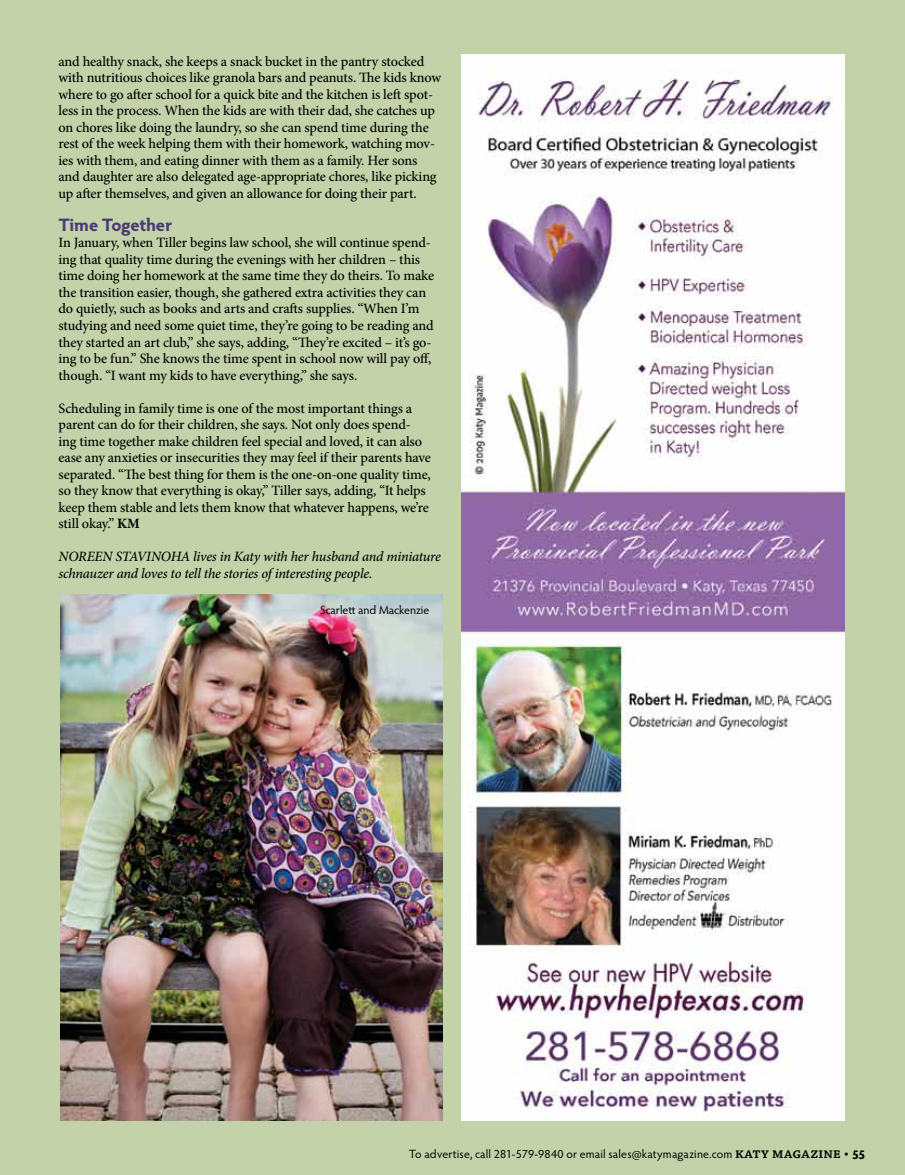
<style>
.page{position:relative;width:905px;height:1175px;background:#fff}
.page>*{position:absolute;margin:0;border:0;box-sizing:border-box;transform-origin:0 0}
.t1{font:700 18px "Hypatia Sans Pro";letter-spacing:-.015em;color:#4b3878}
.t2{font:500 14.25px/16.5px "Minion Pro";letter-spacing:-.01em;color:#000}
.t3{font:italic 500 14.25px/16.5px "Minion Pro";letter-spacing:-.02em;color:#000}
.t4{font:12px "Hypatia Sans Pro";letter-spacing:.01em;color:#000}
.s1{font-weight:700}
.s2{font-family:"Chaparral Pro";font-weight:600;font-size:15px}
.s3{font-family:"Chaparral Pro";font-size:15px}
.s4{font-weight:700;font-size:12.75px}
</style>
<div class="page">
<div style="left:0;top:0;width:904px;height:1174px;background:#c3d2a8"></div>
<img style="left:461px;top:54px;width:383px;height:1066px">
<img style="left:60px;top:594px;width:383px;height:526px">
<p class="t2" style="left:58px;top:53px;width:384px">and healthy snack, she keeps a snack bucket in the pantry stocked with nutritious choices like granola bars and peanuts. The kids know where to go after school for a quick bite and the kitchen is left spot&shy;less in the process. When the kids are with their dad, she catches up on chores like doing the laundry, so she can spend time during the rest of the week helping them with their homework, watching mov&shy;ies with them, and eating dinner with them as a family. Her sons and daughter are also delegated age-appropriate chores, like picking up after themselves, and given an allowance for doing their part.</p>
<p class="t1" style="left:58px;top:212px;width:115px">Time Together</p>
<p class="t2" style="left:58px;top:235px;width:377px">In January, when Tiller begins law school, she will continue spend&shy;ing that quality time during the evenings with her children – this time doing her homework at the same time they do theirs. To make the transition easier, though, she gathered extra activities they can do quietly, such as books and arts and crafts supplies. “When I’m studying and need some quiet time, they’re going to be reading and they started an art club,” she says, adding, “They’re excited – it’s go&shy;ing to be fun.” She knows the time spent in school now will pay off, though. “I want my kids to have everything,” she says.</p>
<p class="t2" style="left:58px;top:400px;width:374px">Scheduling in family time is one of the most important things a parent can do for their children, she says. Not only does spend&shy;ing time together make children feel special and loved, it can also ease any anxieties or insecurities they may feel if their parents have separated. “The best thing for them is the one-on-one quality time, so they know that everything is okay,” Tiller says, adding, “It helps keep them stable and lets them know that whatever happens, we’re still okay.” <span class="s1">KM</span></p>
<p class="t3" style="left:58px;top:548px;width:384px">NOREEN STAVINOHA lives in Katy with her husband and miniature schnauzer and loves to tell the stories of interesting people.</p>
<p class="t4" style="left:320px;top:601px;width:111px">Scarlett and Mackenzie</p>
<p class="t4" style="left:409px;top:1146px;width:458px">To advertise, call 281-579-9840 or email sales@katymagazine.com <span class="s2">katy magazine</span> <span class="s3">•</span> <span class="s4">55</span></p>
</div>
